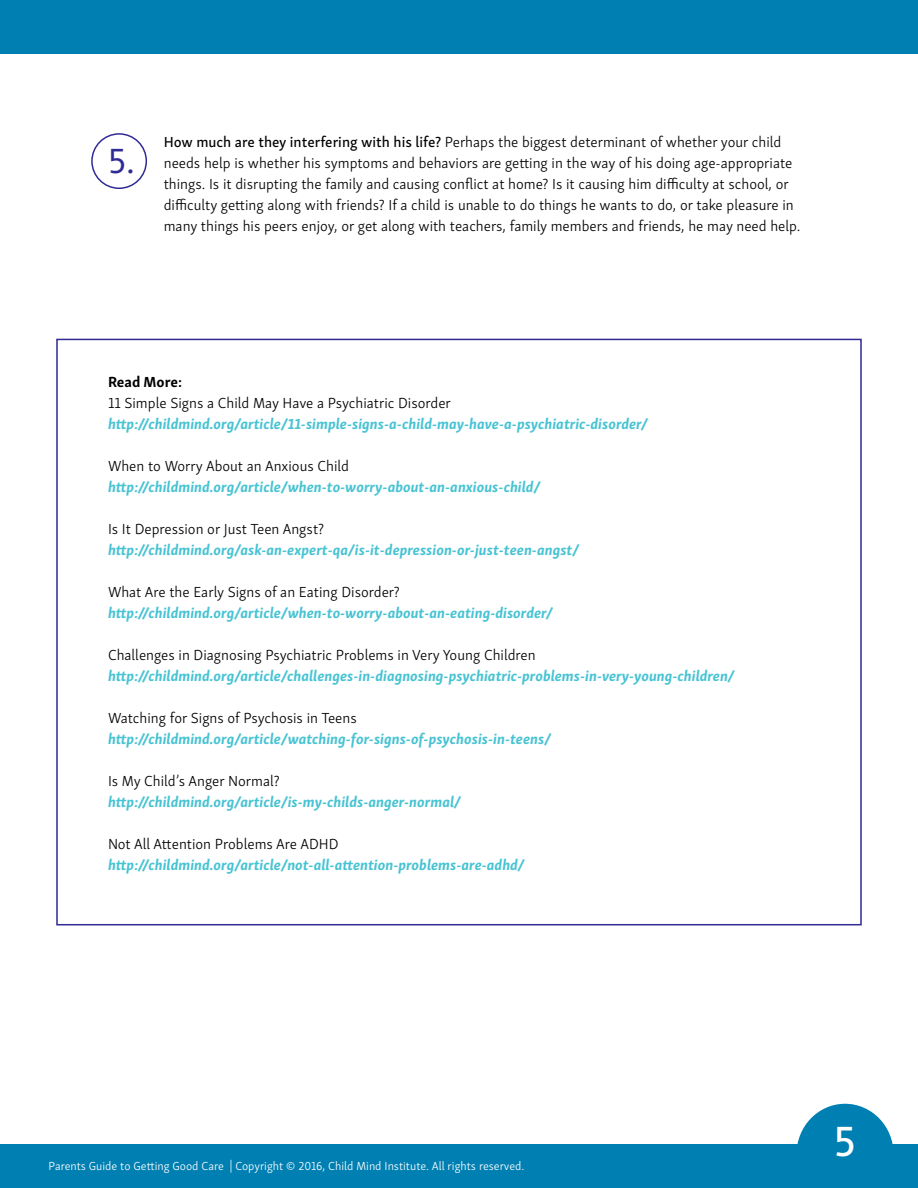
<style>
.page{position:relative;width:918px;height:1188px;background:#fff}
.page>*{position:absolute;margin:0;border:0;box-sizing:border-box;transform-origin:0 0}
.t1{font:43.5px "Skolar Sans Latn Me";color:#fff}
.t2{font:36px "Skolar Sans Latn";color:#2f2a95}
.t3{font:300 15px/21px "Skolar Sans Latn";color:#000}
.t4{font:italic 700 15px "Skolar Sans Latn";color:#47c3d3}
.t5{font:700 15px "Skolar Sans Latn";color:#000}
.t6{font:300 12px "Skolar Sans Latn";color:#fff}
.s1{font-family:"Skolar Sans Latn Me";font-weight:400}
</style>
<div class="page">
<div style="left:0;top:0;width:918px;height:54px;background:#0080b2"></div>
<div style="left:0;top:1145px;width:918px;height:43px;background:#0080b2"></div>
<svg style="left:796px;top:1104px;width:98px;height:41px"></svg>
<div style="left:91px;top:133px;width:56px;height:56px;border:2px solid #2f2a95;border-radius:50%"></div>
<h2 class="t2" style="left:108px;top:134px;width:28px">5.</h2>
<p class="t3" style="left:164px;top:130px;width:638px"><span class="s1">How much are they interfering with his life?</span> Perhaps the biggest determinant of whether your child needs help is whether his symptoms and behaviors are getting in the way of his doing age-appropriate things. Is it disrupting the family and causing conflict at home? Is it causing him difficulty at school, or difficulty getting along with friends? If a child is unable to do things he wants to do, or take pleasure in many things his peers enjoy, or get along with teachers, family members and friends, he may need help.</p>
<p class="t5" style="left:108px;top:369px;width:76px">Read More:</p>
<p class="t3" style="left:108px;top:391px;width:344px">11 Simple Signs a Child May Have a Psychiatric Disorder</p>
<p class="t4" style="left:108px;top:411px;width:541px">http://childmind.org/article/11-simple-signs-a-child-may-have-a-psychiatric-disorder/</p>
<p class="t3" style="left:108px;top:454px;width:243px">When to Worry About an Anxious Child</p>
<p class="t4" style="left:108px;top:474px;width:434px">http://childmind.org/article/when-to-worry-about-an-anxious-child/</p>
<p class="t3" style="left:108px;top:517px;width:218px">Is It Depression or Just Teen Angst?</p>
<p class="t4" style="left:108px;top:537px;width:473px">http://childmind.org/ask-an-expert-qa/is-it-depression-or-just-teen-angst/</p>
<p class="t3" style="left:108px;top:580px;width:293px">What Are the Early Signs of an Eating Disorder?</p>
<p class="t4" style="left:108px;top:600px;width:446px">http://childmind.org/article/when-to-worry-about-an-eating-disorder/</p>
<p class="t3" style="left:108px;top:643px;width:429px">Challenges in Diagnosing Psychiatric Problems in Very Young Children</p>
<p class="t4" style="left:108px;top:663px;width:628px">http://childmind.org/article/challenges-in-diagnosing-psychiatric-problems-in-very-young-children/</p>
<p class="t3" style="left:108px;top:706px;width:250px">Watching for Signs of Psychosis in Teens</p>
<p class="t4" style="left:108px;top:726px;width:445px">http://childmind.org/article/watching-for-signs-of-psychosis-in-teens/</p>
<p class="t3" style="left:108px;top:769px;width:173px">Is My Child’s Anger Normal?</p>
<p class="t4" style="left:108px;top:789px;width:354px">http://childmind.org/article/is-my-childs-anger-normal/</p>
<p class="t3" style="left:108px;top:832px;width:232px">Not All Attention Problems Are ADHD</p>
<p class="t4" style="left:108px;top:852px;width:418px">http://childmind.org/article/not-all-attention-problems-are-adhd/</p>
<p class="t6" style="left:49px;top:1157px;width:477px">Parents Guide to Getting Good Care | Copyright © 2016, Child Mind Institute. All rights reserved.</p>
<h1 class="t1" style="left:834px;top:1107px;width:23px">5</h1>
</div>
